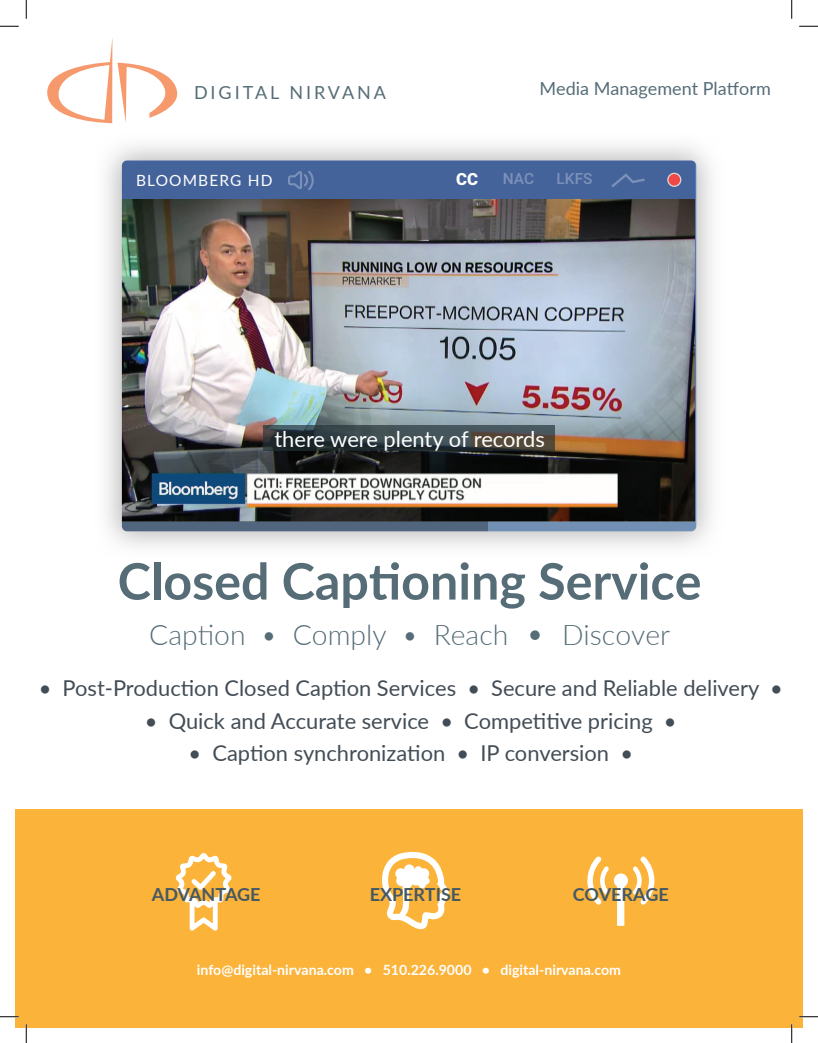
<style>
.page{position:relative;width:818px;height:1043px;background:#fff}
.page>*{position:absolute;margin:0;border:0;box-sizing:border-box;transform-origin:0 0}
.t1{font:700 50.25px "Lato";color:#566d77}
.t2{font:300 28.38px "Lato";color:#566d77}
.t3{font:21.88px "Lato";color:#434d56}
.t4{font:21.88px "Lato";color:#fff}
.t5{font:700 18px "Lato";color:#465962}
.t6{font:18px "Lato";color:#566d77}
.t7{font:18px "Lato";letter-spacing:.165em;color:#566d77}
.t8{font:900 16.75px "Roboto";color:#fff}
.t9{font:15.5px "Lato";letter-spacing:.075em;color:#fff}
.t10{font:500 15.5px "Roboto";color:rgb(255 255 255/.3)}
.t11{font:700 14.12px "Lato";color:#fff}
.s1{font-size:32.12px}
</style>
<div class="page">
<img style="left:106px;top:145px;width:606px;height:402px">
<div style="left:122px;top:160px;width:573px;height:39px;background:#45639b"></div>
<svg style="left:288px;top:171px;width:26px;height:19px"></svg>
<div style="left:667px;top:173px;width:13px;height:13px;background:#ef4847;border-radius:6px"></div>
<div style="left:667px;top:173px;width:14px;height:14px;border:1px solid #d8d8d7;border-radius:50%"></div>
<svg style="left:611px;top:173px;width:33px;height:14px"></svg>
<img style="left:122px;top:199px;width:573px;height:322px">
<div style="left:122px;top:521px;width:573px;height:10px;background:#728fb4"></div>
<div style="left:122px;top:521px;width:365px;height:10px;background:#51657f"></div>
<div style="left:263px;top:426px;width:291px;height:24px;background:#223137;opacity:.67"></div>
<svg style="left:47px;top:38px;width:131px;height:85px"></svg>
<div style="left:15px;top:809px;width:787px;height:219px;background:#fbb33a"></div>
<svg style="left:175px;top:853px;width:57px;height:78px"></svg>
<svg style="left:382px;top:852px;width:67px;height:77px"></svg>
<svg style="left:587px;top:856px;width:67px;height:48px"></svg>
<svg style="left:0;top:25px;width:19px;height:2px"></svg>
<svg style="left:799px;top:25px;width:19px;height:2px"></svg>
<svg style="left:0;top:1016px;width:19px;height:1px"></svg>
<svg style="left:799px;top:1015px;width:19px;height:2px"></svg>
<svg style="left:25px;top:0;width:2px;height:19px"></svg>
<svg style="left:25px;top:1024px;width:2px;height:18px"></svg>
<svg style="left:791px;top:0;width:1px;height:19px"></svg>
<svg style="left:791px;top:1024px;width:1px;height:18px"></svg>
<p class="t7" style="left:194px;top:79px;width:193px">DIGITAL NIRVANA</p>
<p class="t6" style="left:539px;top:75px;width:233px">Media Management Pla6orm</p>
<p class="t9" style="left:136px;top:169px;width:138px">BLOOMBERG HD</p>
<p class="t8" style="left:456px;top:167px;width:23px">CC</p>
<p class="t10" style="left:503px;top:167px;width:33px">NAC</p>
<p class="t10" style="left:556px;top:167px;width:37px">LKFS</p>
<p class="t4" style="left:274px;top:423px;width:272px">there were plenty of records</p>
<h1 class="t1" style="left:118px;top:544px;width:585px">Closed CapJoning Service</h1>
<p class="t2" style="left:149px;top:614px;width:522px">Cap$on • Comply • Reach <span class="s1">•</span> Discover</p>
<p class="t3" style="left:39px;top:672px;width:745px">• Post-Produc&gt;on Closed Cap&gt;on Services • Secure and Reliable delivery •</p>
<p class="t3" style="left:145px;top:705px;width:533px">• Quick and Accurate service • Compe&gt;&gt;ve pricing •</p>
<p class="t3" style="left:188px;top:737px;width:446px">• Cap&gt;on synchroniza&gt;on • IP conversion •</p>
<p class="t5" style="left:152px;top:881px;width:110px">ADVANTAGE</p>
<p class="t5" style="left:369px;top:881px;width:93px">EXPERTISE</p>
<p class="t5" style="left:573px;top:881px;width:97px">COVERAGE</p>
<p class="t11" style="left:197px;top:959px;width:425px">info@digital-nirvana.com • 510.226.9000 • digital-nirvana.com</p>
</div>
